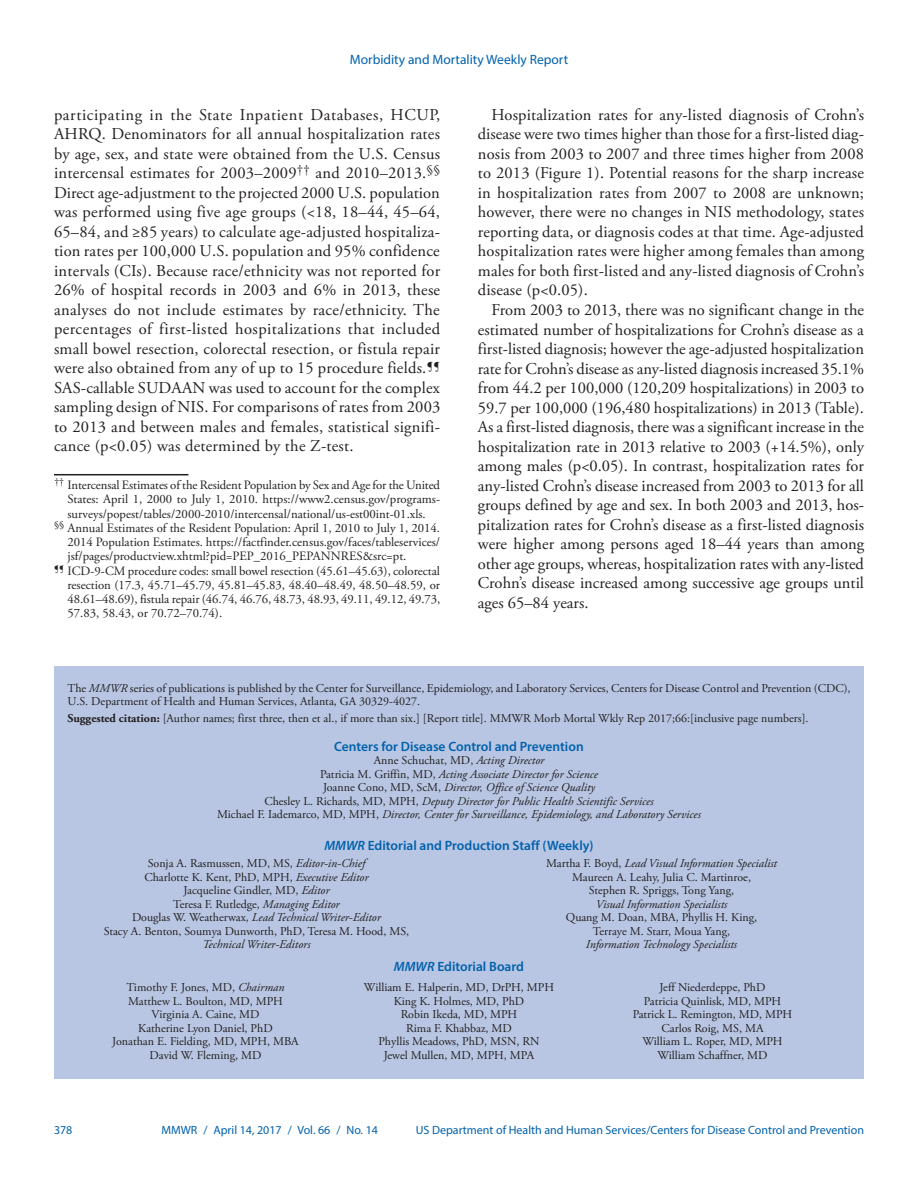
<style>
.page{position:relative;width:918px;height:1188px;background:#fff}
.page>*{position:absolute;margin:0;border:0;box-sizing:border-box;transform-origin:0 0}
.Paragraph{font:16.5px/19.5px "Adobe Garamond Pro";letter-spacing:.01em;color:#231f20;text-align:justify}
.t1{font:600 13.5px "Myriad Pro";color:#0161ab}
.t2{font:13.5px "Myriad Pro";color:#0161ab}
.footnote_no_rule_tex{font:12.75px/14.2px "Adobe Garamond Pro";color:#231f20;text-align:justify}
.footnote_w_rule_text{font:12.75px/14.2px "Adobe Garamond Pro";color:#231f20;text-align:justify}
.t3{font:12px/13.5px "Adobe Garamond Pro";color:#231f20;text-align:center}
.t4{font:italic 12px/13.5px "Adobe Garamond Pro";color:#231f20;text-align:center}
.t5{font:12px "Myriad Pro";color:#0161ab}
.s1{font-style:italic}
.s2{font-weight:700}
.s3{font-style:normal}
</style>
<div class="page">
<div style="left:54px;top:666px;width:810px;height:413px;background:#b8c6e3"></div>
<hr style="left:54px;top:474px;width:134px;height:1px;background:#231f20">
<p class="t2" style="left:350px;top:51px;width:220px">Morbidity and Mortality Weekly Report</p>
<p class="Paragraph" style="left:54px;top:106px;width:388px">participating in the State Inpatient Databases, HCUP, AHRQ. Denominators for all annual hospitalization rates by age, sex, and state were obtained from the U.S. Census intercensal estimates for 2003–2009<sup>††</sup> and 2010–2013.<sup>§§ </sup>Direct age-adjustment to the projected 2000 U.S. population was performed using five age groups (&lt;18, 18–44, 45–64, 65–84, and ≥85 years) to calculate age-adjusted hospitaliza&shy;tion rates per 100,000 U.S. population and 95% confidence intervals (CIs). Because race/ethnicity was not reported for 26% of hospital records in 2003 and 6% in 2013, these analyses do not include estimates by race/ethnicity. The percentages of first-listed hospitalizations that included small bowel resection, colorectal resection, or fistula repair were also obtained from any of up to 15 procedure fields.<sup>¶¶ </sup>SAS-callable SUDAAN was used to account for the complex sampling design of NIS. For comparisons of rates from 2003 to 2013 and between males and females, statistical signifi&shy;cance (p&lt;0.05) was determined by the Z-test.</p>
<p class="Paragraph" style="left:478px;top:106px;width:388px;text-indent:13px">Hospitalization rates for any-listed diagnosis of Crohn’s disease were two times higher than those for a first-listed diag&shy;nosis from 2003 to 2007 and three times higher from 2008 to 2013 (Figure 1). Potential reasons for the sharp increase in hospitalization rates from 2007 to 2008 are unknown; however, there were no changes in NIS methodology, states reporting data, or diagnosis codes at that time. Age-adjusted hospitalization rates were higher among females than among males for both first-listed and any-listed diagnosis of Crohn’s disease (p&lt;0.05).</p>
<p class="Paragraph" style="left:478px;top:301px;width:388px;text-indent:13px">From 2003 to 2013, there was no significant change in the estimated number of hospitalizations for Crohn’s disease as a first-listed diagnosis; however the age-adjusted hospitalization rate for Crohn’s disease as any-listed diagnosis increased 35.1% from 44.2 per 100,000 (120,209 hospitalizations) in 2003 to 59.7 per 100,000 (196,480 hospitalizations) in 2013 (Table).<br>As a first-listed diagnosis, there was a significant increase in the hospitalization rate in 2013 relative to 2003 (+14.5%), only among males (p&lt;0.05). In contrast, hospitalization rates for any-listed Crohn’s disease increased from 2003 to 2013 for all groups defined by age and sex. In both 2003 and 2013, hos&shy;pitalization rates for Crohn’s disease as a first-listed diagnosis were higher among persons aged 18–44 years than among other age groups, whereas, hospitalization rates with any-listed Crohn’s disease increased among successive age groups until ages 65–84 years.</p>
<p class="footnote_w_rule_text" style="left:68px;top:478px;width:374px;text-indent:-13px"><sup>††</sup> Intercensal Estimates of the Resident Population by Sex and Age for the United States: April 1, 2000 to July 1, 2010. https://www2.census.gov/programs&shy;surveys/popest/tables/2000-2010/intercensal/national/us-est00int-01.xls.</p>
<p class="footnote_no_rule_tex" style="left:68px;top:521px;width:374px;text-indent:-14px"><sup>§§</sup> Annual Estimates of the Resident Population: April 1, 2010 to July 1, 2014.<br>2014 Population Estimates. https://factfinder.census.gov/faces/tableservices/ jsf/pages/productview.xhtml?pid=PEP_2016_PEPANNRES&amp;src=pt.</p>
<p class="footnote_no_rule_tex" style="left:68px;top:564px;width:374px;text-indent:-14px"><sup>¶¶</sup> ICD-9-CM procedure codes: small bowel resection (45.61–45.63), colorectal resection (17.3, 45.71–45.79, 45.81–45.83, 48.40–48.49, 48.50–48.59, or 48.61–48.69), fistula repair (46.74, 46.76, 48.73, 48.93, 49.11, 49.12, 49.73, 57.83, 58.43, or 70.72–70.74).</p>
<p class="t3" style="left:68px;top:682px;width:785px;text-align:left">The <span class="s1">MMWR</span> series of publications is published by the Center for Surveillance, Epidemiology, and Laboratory Services, Centers for Disease Control and Prevention (CDC),<br>U.S. Department of Health and Human Services, Atlanta, GA 30329-4027.</p>
<p class="t3" style="left:68px;top:712px;width:743px"><span class="s2">Suggested citation:</span> [Author names; first three, then et al., if more than six.] [Report title]. MMWR Morb Mortal Wkly Rep 2017;66:[inclusive page numbers].</p>
<p class="t1" style="left:334px;top:738px;width:251px">Centers for Disease Control and Prevention</p>
<p class="t4" style="left:217px;top:754px;width:485px"><span class="s3">Anne Schuchat, MD,</span> Acting Director<br><span class="s3">Patricia M. Griffin, MD,</span> Acting Associate Director for Science<br><span class="s3">Joanne Cono, MD, ScM,</span> Director, Office of Science Quality<br><span class="s3">Chesley L. Richards, MD, MPH,</span> Deputy Director for Public Health Scientific Services<br><span class="s3">Michael F. Iademarco, MD, MPH,</span> Director, Center for Surveillance, Epidemiology, and Laboratory Services</p>
<p class="t1" style="left:324px;top:837px;width:271px"><span class="s1">MMWR</span> Editorial and Production Staff (Weekly)</p>
<p class="t3" style="left:104px;top:857px;width:307px">Sonja A. Rasmussen, MD, MS, <span class="s1">Editor-in-Chief<br></span>Charlotte K. Kent, PhD, MPH, <span class="s1">Executive Editor<br></span>Jacqueline Gindler, MD, <span class="s1">Editor<br></span>Teresa F. Rutledge, <span class="s1">Managing Editor<br></span>Douglas W. Weatherwax, <span class="s1">Lead Technical Writer-Editor<br></span>Stacy A. Benton, Soumya Dunworth, PhD, Teresa M. Hood, MS,</p>
<p class="t4" style="left:203px;top:938px;width:109px">Technical Writer-Editors</p>
<p class="t3" style="left:546px;top:857px;width:232px">Martha F. Boyd, <span class="s1">Lead Visual Information Specialist<br></span>Maureen A. Leahy, Julia C. Martinroe,<br>Stephen R. Spriggs, Tong Yang,</p>
<p class="t4" style="left:596px;top:897px;width:133px">Visual Information Specialists</p>
<p class="t3" style="left:566px;top:911px;width:193px">Quang M. Doan, MBA, Phyllis H. King,<br>Terraye M. Starr, Moua Yang,</p>
<p class="t4" style="left:586px;top:938px;width:153px">Information Technology Specialists</p>
<p class="t1" style="left:394px;top:958px;width:132px"><span class="s1">MMWR</span> Editorial Board</p>
<p class="t3" style="left:112px;top:981px;width:188px">Timothy F. Jones, MD, <span class="s1">Chairman<br></span>Matthew L. Boulton, MD, MPH<br>Virginia A. Caine, MD<br>Katherine Lyon Daniel, PhD<br>Jonathan E. Fielding, MD, MPH, MBA<br>David W. Fleming, MD</p>
<p class="t3" style="left:364px;top:981px;width:192px">William E. Halperin, MD, DrPH, MPH<br>King K. Holmes, MD, PhD<br>Robin Ikeda, MD, MPH<br>Rima F. Khabbaz, MD<br>Phyllis Meadows, PhD, MSN, RN<br>Jewel Mullen, MD, MPH, MPA</p>
<p class="t3" style="left:633px;top:981px;width:161px">Jeff Niederdeppe, PhD<br>Patricia Quinlisk, MD, MPH<br>Patrick L. Remington, MD, MPH<br>Carlos Roig, MS, MA<br>William L. Roper, MD, MPH<br>William Schaffner, MD</p>
<p class="t5" style="left:54px;top:1123px;width:20px">378</p>
<p class="t5" style="left:161px;top:1123px;width:218px">MMWR / April 14, 2017 / Vol. 66 / No. 14</p>
<p class="t5" style="left:416px;top:1123px;width:450px">US Department of Health and Human Services/Centers for Disease Control and Prevention</p>
</div>
